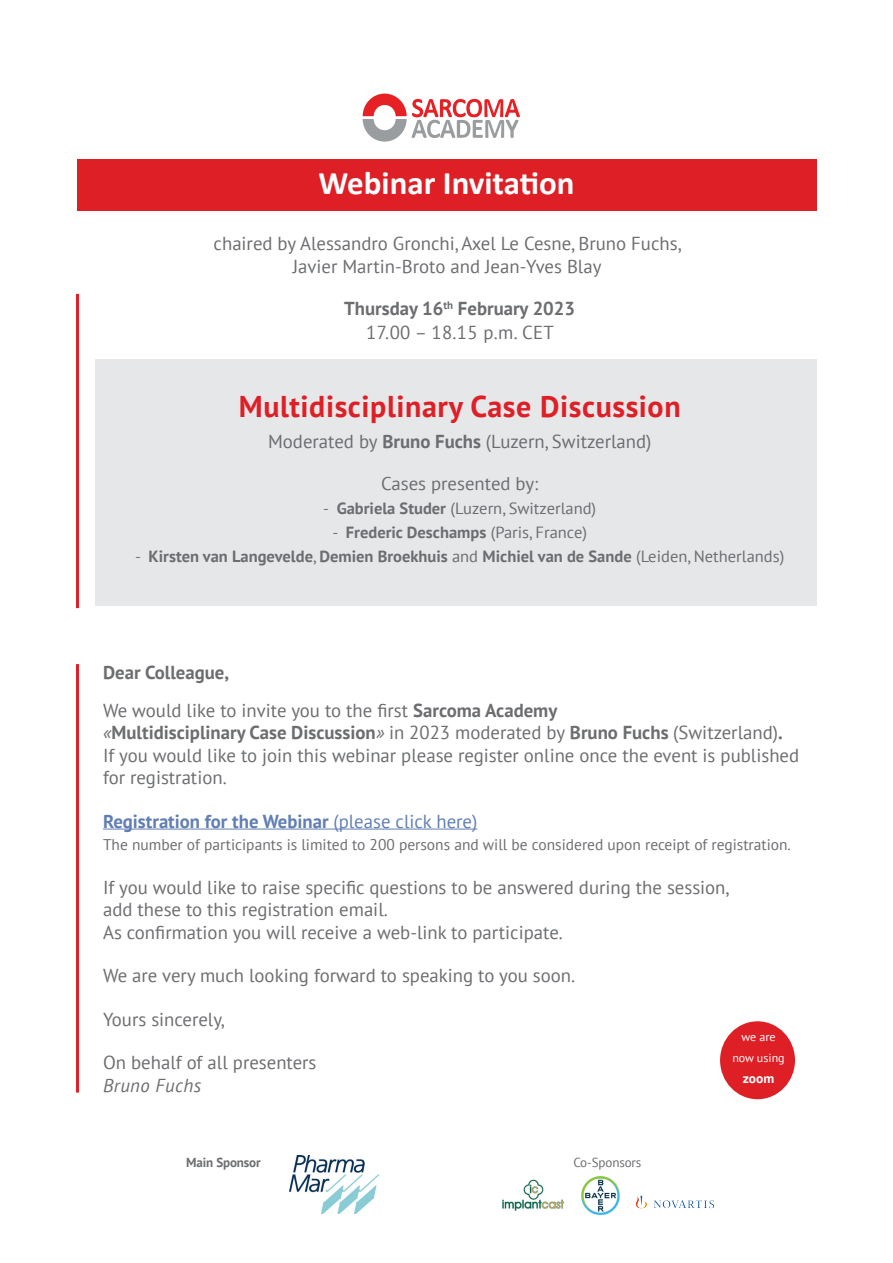
<style>
.page{position:relative;width:893px;height:1263px;background:#fff}
.page>*{position:absolute;margin:0;border:0;box-sizing:border-box;transform-origin:0 0}
.t1{font:700 33px "Calibri";color:#fff}
.t2{font:700 30px "PT Sans";letter-spacing:.02em;color:#de1f26}
.t3{font:18.75px/22.5px "PT Sans";color:#6c6d70}
.t4{font:700 18.75px "PT Sans";color:#607eb4}
.t5{font:700 18.75px/24px "PT Sans";color:#6c6d70;text-align:center}
.t6{font:italic 18.75px "PT Sans";letter-spacing:.02em;color:#6c6d70}
.t7{font:18.3px "PT Sans";color:#6c6d70}
.t8{font:700 16.2px "PT Sans";color:#6c6d70}
.t9{font:16.2px "PT Sans";color:#6c6d70}
.t10{font:15.45px "PT Sans";color:#6c6d70}
.t11{font:700 13.2px "PT Sans";color:#fff}
.t12{font:700 13.05px "PT Sans";letter-spacing:-.01em;color:#6c6d70}
.t13{font:13.05px "PT Sans";letter-spacing:-.01em;color:#6c6d70}
.t14{font:11.7px/21px "PT Sans";color:#fff;text-align:center}
.s1{font-weight:400}
.s2{font-weight:700}
.s3{font-style:italic}
</style>
<div class="page">
<div style="left:95px;top:359px;width:721px;height:247px;background:#e6e7e9"></div>
<hr style="left:76px;top:664px;width:3px;height:428px;background:#de1f26">
<hr style="left:76px;top:294px;width:3px;height:314px;background:#de1f26">
<hr style="left:103px;top:828px;width:374px;height:1px;background:#607eb4">
<img style="left:289px;top:1156px;width:89px;height:58px">
<img style="left:581px;top:1176px;width:39px;height:40px">
<img style="left:502px;top:1179px;width:63px;height:32px">
<img style="left:635px;top:1195px;width:80px;height:14px">
<div style="left:77px;top:159px;width:739px;height:51px;background:#de1f26"></div>
<svg style="left:363px;top:94px;width:157px;height:48px"></svg>
<div style="left:720px;top:1021px;width:75px;height:78px;background:#de1f26;border-radius:50%"></div>
<h1 class="t1" style="left:318px;top:160px;width:257px">Webinar Invitation</h1>
<p class="t3" style="left:214px;top:232px;width:469px;text-align:center">chaired by Alessandro Gronchi, Axel Le Cesne, Bruno Fuchs,<br>Javier Martin-Broto and Jean-Yves Blay</p>
<p class="t5" style="left:344px;top:296px;width:232px">Thursday 16<sup>th</sup> February 2023<br><span class="s1">17.00 – 18.15 p.m. CET</span></p>
<h2 class="t2" style="left:239px;top:386px;width:443px">Multidisciplinary Case Discussion</h2>
<p class="t3" style="left:268px;top:430px;width:385px">Moderated by <span class="s2">Bruno Fuchs</span> (Luzern, Switzerland)</p>
<p class="t7" style="left:381px;top:472px;width:159px">Cases presented by:</p>
<p class="t9" style="left:323px;top:498px;width:274px">- <span class="s2">Gabriela Studer</span> (Luzern, Switzerland)</p>
<p class="t8" style="left:332px;top:521px;width:256px"><span class="s1">-</span> Frederic Deschamps <span class="s1">(Paris, France)</span></p>
<p class="t8" style="left:135px;top:545px;width:651px"><span class="s1">-</span> Kirsten van Langevelde<span class="s1">,</span> Demien Broekhuis <span class="s1">and</span> Michiel van de Sande <span class="s1">(Leiden, Netherlands)</span></p>
<p class="t3" style="left:103px;top:653px;width:456px;line-height:37.5px"><span class="s2">Dear Colleague,<br></span>We would like to invite you to the first <span class="s2">Sarcoma Academy</span></p>
<p class="t3" style="left:103px;top:721px;width:698px"><span class="s3">«</span><span class="s2">Multidisciplinary Case Discussion</span><span class="s3">»</span> in 2023 moderated by <span class="s2">Bruno Fuchs</span> (Switzerland)<span class="s2">.<br></span>If you would like to join this webinar please register online once the event is published for registration.</p>
<p class="t4" style="left:103px;top:808px;width:376px">Registration for the Webinar <span class="s1">(please click here)</span></p>
<p class="t10" style="left:103px;top:835px;width:689px">The number of participants is limited to 200 persons and will be considered upon receipt of registration.</p>
<p class="t3" style="left:103px;top:875px;width:628px">If you would like to raise specific questions to be answered during the session, add these to this registration email.<br>As confirmation you will receive a web-link to participate.</p>
<p class="t3" style="left:103px;top:964px;width:474px">We are very much looking forward to speaking to you soon.</p>
<p class="t3" style="left:103px;top:1007px;width:123px">Yours sincerely,</p>
<p class="t3" style="left:103px;top:1051px;width:215px">On behalf of all presenters</p>
<p class="t6" style="left:103px;top:1073px;width:100px">Bruno Fuchs</p>
<p class="t14" style="left:732px;top:1026px;width:54px">we are now using</p>
<p class="t11" style="left:743px;top:1070px;width:33px">zoom</p>
<p class="t12" style="left:186px;top:1153px;width:76px">Main Sponsor</p>
<p class="t13" style="left:573px;top:1153px;width:69px">Co-Sponsors</p>
</div>
